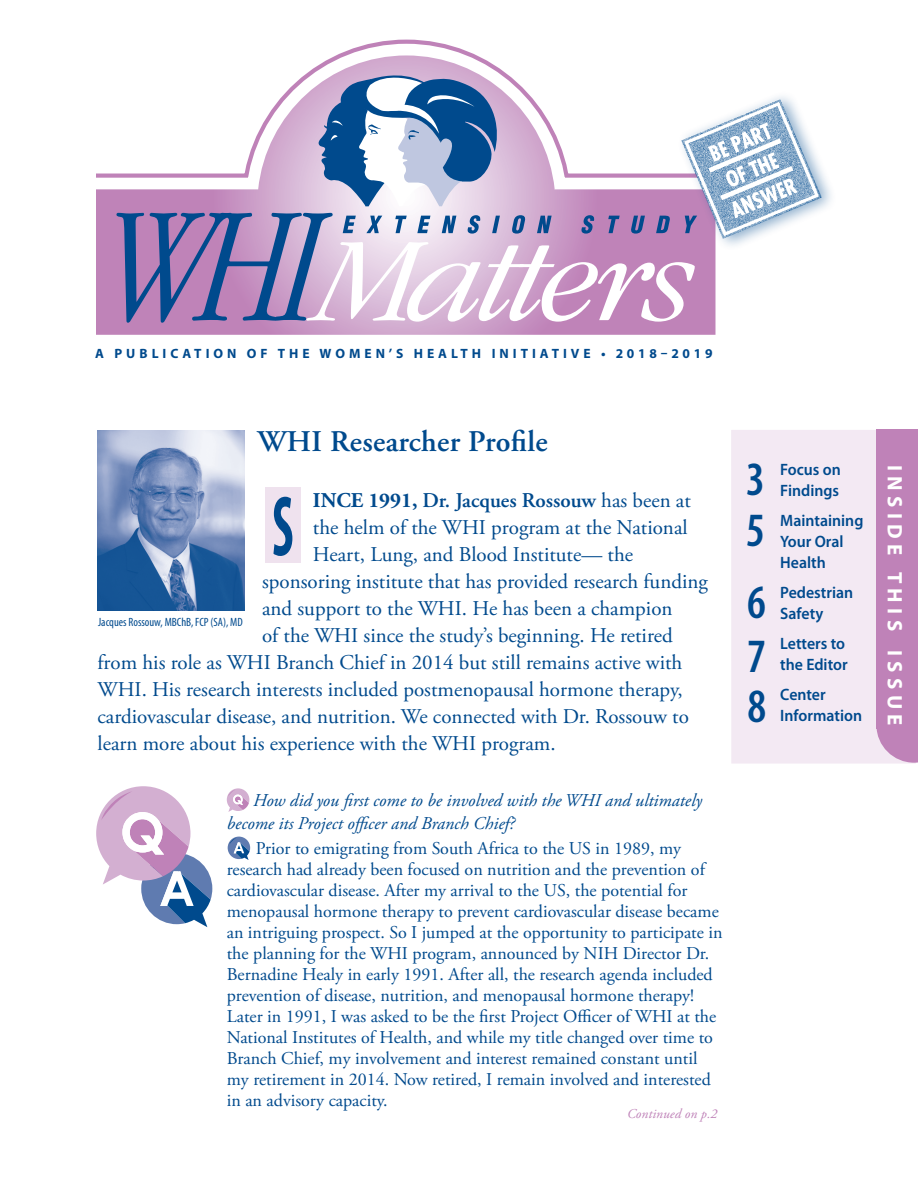
<style>
.page{position:relative;width:918px;height:1188px;background:#fff}
.page>*{position:absolute;margin:0;border:0;box-sizing:border-box;transform-origin:0 0}
.t1{font:700 condensed 86.4px "Myriad Pro";color:#004a8d;scale:.63 1}
.t2{font:600 condensed 48px/50.8px "Myriad Pro";color:#004a8d;scale:.96 1}
.t3{font:600 30px "Adobe Garamond Pro";letter-spacing:.01em;color:#004a8d}
.t4{font:21px "Adobe Garamond Pro";color:#004a8d}
.t5{font:600 21px "Adobe Garamond Pro";color:#004a8d}
.t6{font:700 21px "Myriad Pro";letter-spacing:.255em;color:#fff}
.t7{font:18px/21px "Adobe Garamond Pro";color:#004a8d}
.t8{font:italic 18px/22.5px "Adobe Garamond Pro";color:#004a8d}
.t9{font:600 16.5px/21px "Myriad Pro";color:#004a8d;scale:.96 1}
.t10{font:700 13.5px "Myriad Pro";letter-spacing:.295em;color:#004a8d}
.t11{font:italic 13.5px "Adobe Garamond Pro";letter-spacing:.01em;color:#bf82b8}
.t12{font:condensed 12px "Myriad Pro";color:#004a8d}
.s1{font-weight:700}
.s2{font-weight:400}
</style>
<div class="page">
<div style="left:731px;top:430px;width:185px;height:334px;background:#f3e9f3"></div>
<svg style="left:96px;top:55px;width:620px;height:280px"></svg>
<svg style="left:876px;top:688px;width:42px;height:75px"></svg>
<svg style="left:116px;top:68px;width:626px;height:255px"></svg>
<img style="left:645px;top:95px;width:186px;height:148px">
<div style="left:877px;top:430px;width:41px;height:299px;background:#bf82b8"></div>
<div style="left:266px;top:487px;width:35px;height:76px;background:#efe2ee"></div>
<svg style="left:227px;top:788px;width:22px;height:24px"></svg>
<svg style="left:228px;top:837px;width:22px;height:23px"></svg>
<img style="left:97px;top:430px;width:147px;height:181px">
<svg style="left:96px;top:786px;width:116px;height:141px"></svg>
<p class="t10" style="left:95px;top:345px;width:619px">A PUBLICATION OF THE WOMEN’S HEALTH INITIATIVE • 2018–2019</p>
<h3 class="t3" style="left:258px;top:424px;width:292px">WHI Researcher Profile</h3>
<p class="t5" style="left:313px;top:488px;width:379px"><span class="s1">INCE 1991,</span> Dr. Jacques Rossouw <span class="s2">has been at</span></p>
<p class="t4" style="left:313px;top:515px;width:376px">the helm of the WHI program at the National</p>
<p class="t4" style="left:313px;top:542px;width:322px">Heart, Lung, and Blood Institute— the</p>
<p class="t4" style="left:262px;top:569px;width:447px">sponsoring institute that has provided research funding</p>
<p class="t4" style="left:262px;top:596px;width:412px">and support to the WHI. He has been a champion</p>
<p class="t4" style="left:262px;top:623px;width:412px">of the WHI since the study’s beginning. He retired</p>
<p class="t4" style="left:98px;top:650px;width:586px">from his role as WHI Branch Chief in 2014 but still remains active with</p>
<p class="t4" style="left:98px;top:677px;width:587px">WHI. His research interests included postmenopausal hormone therapy,</p>
<p class="t4" style="left:98px;top:704px;width:593px">cardiovascular disease, and nutrition. We connected with Dr. Rossouw to</p>
<p class="t4" style="left:98px;top:731px;width:460px">learn more about his experience with the WHI program.</p>
<h1 class="t1" style="left:272px;top:473px;width:35px">S</h1>
<p class="t12" style="left:98px;top:615px;width:146px">Jacques Rossouw, MBChB, FCP (SA), MD</p>
<p class="t8" style="left:227px;top:790px;width:477px;text-indent:26px">How did you first come to be involved with the WHI and ultimately become its Project officer and Branch Chief?</p>
<p class="t7" style="left:227px;top:839px;width:497px;text-indent:29px">Prior to emigrating from South Africa to the US in 1989, my research had already been focused on nutrition and the prevention of cardiovascular disease. After my arrival to the US, the potential for menopausal hormone therapy to prevent cardiovascular disease became an intriguing prospect. So I jumped at the opportunity to participate in the planning for the WHI program, announced by NIH Director Dr.<br>Bernadine Healy in early 1991. After all, the research agenda included prevention of disease, nutrition, and menopausal hormone therapy!<br>Later in 1991, I was asked to be the first Project Officer of WHI at the National Institutes of Health, and while my title changed over time to Branch Chief, my involvement and interest remained constant until my retirement in 2014. Now retired, I remain involved and interested in an advisory capacity.</p>
<p class="t11" style="left:627px;top:1105px;width:92px">Continued on p.2</p>
<h2 class="t2" style="left:746px;top:453px;width:21px">3<br>5</h2>
<h2 class="t2" style="left:747px;top:575px;width:21px;line-height:54px">6<br>7</h2>
<h2 class="t2" style="left:748px;top:680px;width:21px">8</h2>
<p class="t9" style="left:780px;top:458px;width:65px">Focus on<br>Findings</p>
<p class="t9" style="left:780px;top:509px;width:88px">Maintaining<br>Your Oral<br>Health</p>
<p class="t9" style="left:780px;top:581px;width:78px">Pedestrian<br>Safety</p>
<p class="t9" style="left:780px;top:632px;width:72px">Letters to the Editor</p>
<p class="t9" style="left:780px;top:683px;width:87px">Center<br>Information</p>
<p class="t6" style="left:909px;top:465px;width:263px;rotate:90deg">INSIDE THIS ISSUE</p>
</div>
